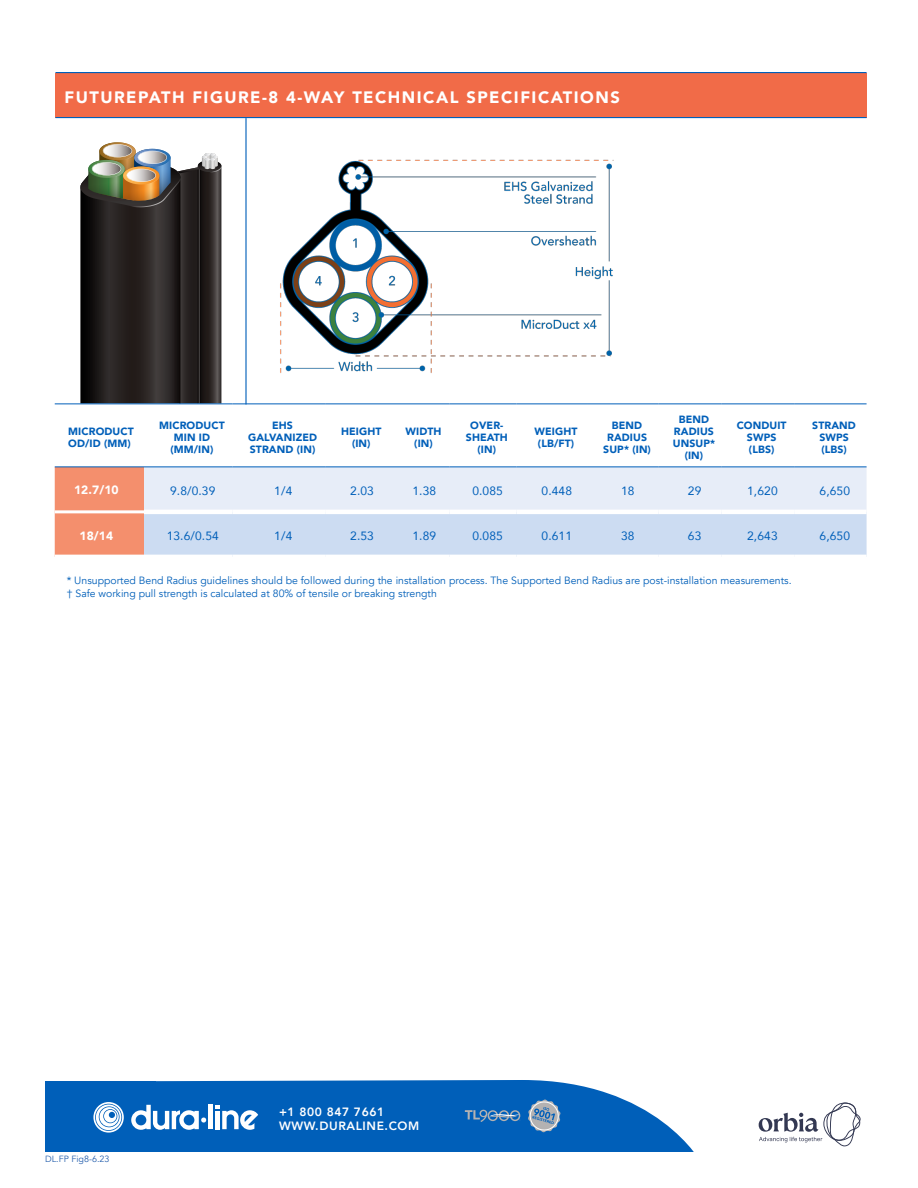
<style>
.page{position:relative;width:918px;height:1188px;background:#fff}
.page>*{position:absolute;margin:0;border:0;box-sizing:border-box;transform-origin:0 0}
.Spec_Table_Title_Ora{font:900 16.5px "Avenir";letter-spacing:.09em;color:#fff}
.Spec_Table_Body{font:12px "Avenir";letter-spacing:.01em;color:#005fb9}
.t1{font:800 12px/14.4px "Avenir";letter-spacing:.05em;color:#fff}
.Spec_Table_Row_Head{font:900 12px "Avenir";letter-spacing:.01em;color:#fff}
.Spec_Table_Footer{font:10.5px "Avenir";color:#005fb9}
.Spec_Table_Column_He{font:900 10.5px/12px "Avenir";letter-spacing:.01em;color:#005fb9;text-align:center}
.t2{font:9px "Avenir";color:#245eac}
</style>
<div class="page">
<svg style="left:69px;top:118px;width:155px;height:286px"></svg>
<img style="left:279px;top:118px;width:337px;height:286px">
<div style="left:56px;top:73px;width:811px;height:45px;background:#f16b48"></div>
<hr style="left:245px;top:118px;width:2px;height:286px;background:#005fb9">
<hr style="left:56px;top:72px;width:190px;height:1px;background:#005fb9">
<hr style="left:246px;top:72px;width:621px;height:1px;background:#005fb9">
<hr style="left:56px;top:117px;width:190px;height:1px;background:#005fb9">
<hr style="left:246px;top:117px;width:621px;height:1px;background:#005fb9">
<svg style="left:55px;top:467px;width:812px;height:88px"></svg>
<hr style="left:55px;top:510px;width:89px;height:3px;background:#fff">
<hr style="left:144px;top:510px;width:88px;height:4px;background:#fff">
<hr style="left:232px;top:510px;width:93px;height:4px;background:#fff">
<hr style="left:325px;top:510px;width:65px;height:4px;background:#fff">
<hr style="left:390px;top:510px;width:60px;height:4px;background:#fff">
<hr style="left:450px;top:510px;width:67px;height:4px;background:#fff">
<hr style="left:517px;top:510px;width:71px;height:4px;background:#fff">
<hr style="left:588px;top:510px;width:71px;height:4px;background:#fff">
<hr style="left:659px;top:510px;width:63px;height:4px;background:#fff">
<hr style="left:722px;top:510px;width:72px;height:4px;background:#fff">
<hr style="left:794px;top:510px;width:73px;height:4px;background:#fff">
<hr style="left:55px;top:404px;width:89px;height:1px;background:#005fb9">
<hr style="left:144px;top:404px;width:88px;height:1px;background:#005fb9">
<hr style="left:232px;top:404px;width:93px;height:1px;background:#005fb9">
<hr style="left:325px;top:404px;width:65px;height:1px;background:#005fb9">
<hr style="left:390px;top:404px;width:60px;height:1px;background:#005fb9">
<hr style="left:450px;top:404px;width:67px;height:1px;background:#005fb9">
<hr style="left:517px;top:404px;width:71px;height:1px;background:#005fb9">
<hr style="left:588px;top:404px;width:71px;height:1px;background:#005fb9">
<hr style="left:659px;top:404px;width:63px;height:1px;background:#005fb9">
<hr style="left:722px;top:404px;width:72px;height:1px;background:#005fb9">
<hr style="left:794px;top:404px;width:73px;height:1px;background:#005fb9">
<hr style="left:55px;top:466px;width:89px;height:1px;background:#005fb9">
<hr style="left:144px;top:466px;width:88px;height:1px;background:#005fb9">
<hr style="left:232px;top:466px;width:93px;height:1px;background:#005fb9">
<hr style="left:325px;top:466px;width:65px;height:1px;background:#005fb9">
<hr style="left:390px;top:466px;width:60px;height:1px;background:#005fb9">
<hr style="left:450px;top:466px;width:67px;height:1px;background:#005fb9">
<hr style="left:517px;top:466px;width:71px;height:1px;background:#005fb9">
<hr style="left:588px;top:466px;width:71px;height:1px;background:#005fb9">
<hr style="left:659px;top:466px;width:63px;height:1px;background:#005fb9">
<hr style="left:722px;top:466px;width:72px;height:1px;background:#005fb9">
<hr style="left:794px;top:466px;width:73px;height:1px;background:#005fb9">
<svg style="left:90px;top:1080px;width:603px;height:71px;fill:#005fb9"></svg>
<svg style="left:759px;top:1103px;width:102px;height:43px"></svg>
<svg style="left:45px;top:1082px;width:111px;height:99px;fill:#005fb9"></svg>
<svg style="left:93px;top:1102px;width:31px;height:31px"></svg>
<hr style="left:209px;top:1105px;width:4px;height:24px;background:#fff">
<svg style="left:131px;top:1105px;width:75px;height:25px"></svg>
<svg style="left:215px;top:1105px;width:43px;height:25px"></svg>
<svg style="left:465px;top:1110px;width:56px;height:12px"></svg>
<svg style="left:528px;top:1100px;width:33px;height:32px"></svg>
<p class="Spec_Table_Title_Ora" style="left:64px;top:83px;width:557px">FUTUREPATH FIGURE-8 4-WAY TECHNICAL SPECIFICATIONS</p>
<p class="Spec_Table_Column_He" style="left:68px;top:425px;width:67px;text-align:left">MICRODUCT<br>OD/ID (MM)</p>
<p class="Spec_Table_Column_He" style="left:159px;top:419px;width:67px">MICRODUCT<br>MIN ID (MM/IN)</p>
<p class="Spec_Table_Column_He" style="left:248px;top:419px;width:71px">EHS<br>GALVANIZED<br>STRAND (IN)</p>
<p class="Spec_Table_Column_He" style="left:341px;top:425px;width:42px">HEIGHT (IN)</p>
<p class="Spec_Table_Column_He" style="left:406px;top:425px;width:37px">WIDTH (IN)</p>
<p class="Spec_Table_Column_He" style="left:470px;top:419px;width:35px">OVER-</p>
<p class="Spec_Table_Column_He" style="left:466px;top:431px;width:43px">SHEATH</p>
<p class="Spec_Table_Column_He" style="left:478px;top:443px;width:20px">(IN)</p>
<p class="Spec_Table_Column_He" style="left:535px;top:425px;width:44px">WEIGHT (LB/FT)</p>
<p class="Spec_Table_Column_He" style="left:603px;top:419px;width:49px">BEND<br>RADIUS<br>SUP* (IN)</p>
<p class="Spec_Table_Column_He" style="left:673px;top:413px;width:44px">BEND<br>RADIUS<br>UNSUP* (IN)</p>
<p class="Spec_Table_Column_He" style="left:737px;top:419px;width:52px">CONDUIT<br>SWPS (LBS)</p>
<p class="Spec_Table_Column_He" style="left:812px;top:419px;width:45px">STRAND<br>SWPS (LBS)</p>
<p class="Spec_Table_Row_Head" style="left:74px;top:480px;width:46px">12.7/10</p>
<p class="Spec_Table_Body" style="left:170px;top:482px;width:47px">9.8/0.39</p>
<p class="Spec_Table_Body" style="left:274px;top:482px;width:20px">1/4</p>
<p class="Spec_Table_Body" style="left:350px;top:482px;width:25px">2.03</p>
<p class="Spec_Table_Body" style="left:412px;top:482px;width:25px">1.38</p>
<p class="Spec_Table_Body" style="left:472px;top:482px;width:32px">0.085</p>
<p class="Spec_Table_Body" style="left:542px;top:482px;width:32px">0.448</p>
<p class="Spec_Table_Body" style="left:621px;top:482px;width:15px">18</p>
<p class="Spec_Table_Body" style="left:688px;top:482px;width:15px">29</p>
<p class="Spec_Table_Body" style="left:747px;top:482px;width:32px">1,620</p>
<p class="Spec_Table_Body" style="left:820px;top:482px;width:32px">6,650</p>
<p class="Spec_Table_Row_Head" style="left:79px;top:525px;width:35px">18/14</p>
<p class="Spec_Table_Body" style="left:167px;top:527px;width:54px">13.6/0.54</p>
<p class="Spec_Table_Body" style="left:274px;top:527px;width:20px">1/4</p>
<p class="Spec_Table_Body" style="left:350px;top:527px;width:25px">2.53</p>
<p class="Spec_Table_Body" style="left:412px;top:527px;width:25px">1.89</p>
<p class="Spec_Table_Body" style="left:472px;top:527px;width:32px">0.085</p>
<p class="Spec_Table_Body" style="left:542px;top:527px;width:32px">0.611</p>
<p class="Spec_Table_Body" style="left:621px;top:527px;width:15px">38</p>
<p class="Spec_Table_Body" style="left:688px;top:527px;width:15px">63</p>
<p class="Spec_Table_Body" style="left:747px;top:527px;width:32px">2,643</p>
<p class="Spec_Table_Body" style="left:820px;top:527px;width:32px">6,650</p>
<p class="Spec_Table_Footer" style="left:67px;top:574px;width:726px">* Unsupported Bend Radius guidelines should be followed during the installation process. The Supported Bend Radius are post-installation measurements.</p>
<p class="Spec_Table_Footer" style="left:67px;top:587px;width:372px">† Safe working pull strength is calculated at 80% of tensile or breaking strength</p>
<p class="t2" style="left:45px;top:1154px;width:66px">DL.FP Fig8-6.23</p>
<p class="t1" style="left:279px;top:1105px;width:142px">+1 800 847 7661<br>WWW.DURALINE.COM</p>
</div>
